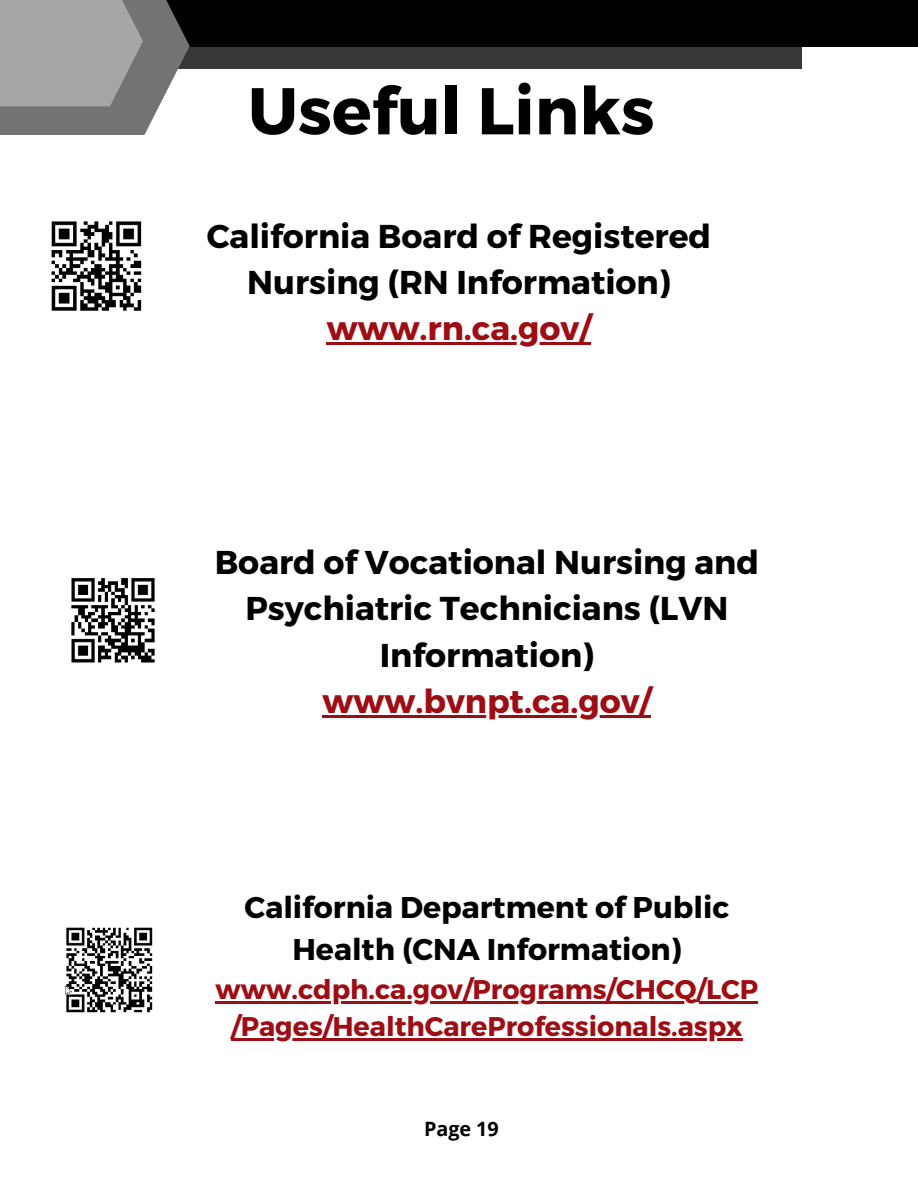
<style>
.page{position:relative;width:918px;height:1188px;background:#fff}
.page>*{position:absolute;margin:0;border:0;box-sizing:border-box;transform-origin:0 0}
.t1{font:700 66px "Montserrat";color:#000}
.t2{font:700 33px/46.2px "Montserrat";color:#000;text-align:center}
.t3{font:700 33px "Montserrat";color:#9f0d14}
.t4{font:700 30px/41.7px "Montserrat";color:#000;text-align:center}
.t5{font:700 27px/37.2px "Montserrat";color:#9f0d14;text-align:center}
.t6{font:700 19.8px "Open Sans";color:#000}
</style>
<div class="page">
<div style="left:0;top:0;width:802px;height:69px;background:#373736"></div>
<div style="left:32px;top:0;width:886px;height:46px;background:#010101"></div>
<svg style="left:0;top:0;width:190px;height:135px;fill:#737373"></svg>
<div style="left:0;top:0;width:143px;height:106px;background:#a6a6a6"></div>
<hr style="left:327px;top:342px;width:264px;height:2px;background:#9f0d14">
<hr style="left:323px;top:715px;width:328px;height:2px;background:#9f0d14">
<img style="left:51px;top:221px;width:91px;height:90px">
<img style="left:71px;top:578px;width:84px;height:85px">
<img style="left:65px;top:927px;width:88px;height:86px">
<hr style="left:216px;top:1001px;width:542px;height:2px;background:#9f0d14">
<hr style="left:231px;top:1038px;width:512px;height:3px;background:#9f0d14">
<h1 class="t1" style="left:248px;top:68px;width:408px">Useful Links</h1>
<p class="t2" style="left:207px;top:211px;width:506px">California Board of Registered<br>Nursing (RN Information)</p>
<p class="t3" style="left:327px;top:307px;width:266px">www.rn.ca.gov/</p>
<p class="t2" style="left:215px;top:538px;width:546px">Board of Vocational Nursing and<br>Psychiatric Technicians (LVN<br>Information)</p>
<p class="t3" style="left:323px;top:679px;width:330px">www.bvnpt.ca.gov/</p>
<p class="t4" style="left:245px;top:885px;width:486px">California Department of Public<br>Health (CNA Information)</p>
<p class="t5" style="left:216px;top:969px;width:544px">www.cdph.ca.gov/Programs/CHCQ/LCP /Pages/HealthCareProfessionals.aspx</p>
<p class="t6" style="left:424px;top:1115px;width:76px">Page 19</p>
</div>
